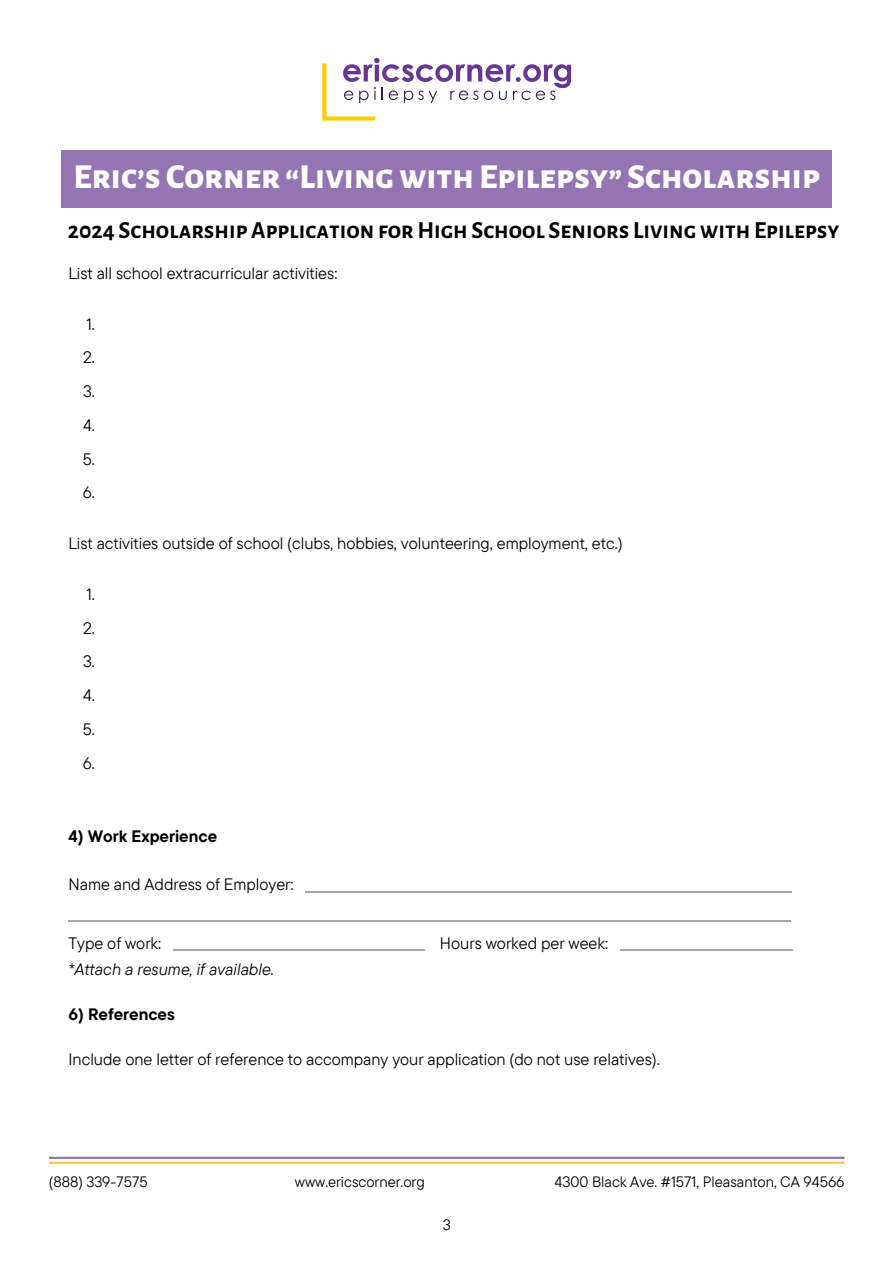
<style>
.page{position:relative;width:893px;height:1264px;background:#fff}
.page>*{position:absolute;margin:0;border:0;box-sizing:border-box;transform-origin:0 0}
.t1{font:800 35.25px "Alegreya Sans SC";color:#fff}
.t2{font:700 24px "Alegreya Sans SC";color:#000}
.t3{font:16.5px/33.8px "TT Commons Pro";color:#000;text-align:justify}
.t4{font:700 16.5px "TT Commons Pro";color:#000}
.t5{font:italic 16.5px "TT Commons Pro";color:#000}
.t6{font:15px "TT Commons Pro";color:#000}
</style>
<div class="page">
<div style="left:62px;top:150px;width:769px;height:58px;background:#9574b4"></div>
<svg style="left:322px;top:58px;width:249px;height:63px"></svg>
<hr style="left:305px;top:891px;width:487px;height:1px;background:#a6a6a6">
<hr style="left:68px;top:920px;width:722px;height:1px;background:#a6a6a6">
<hr style="left:173px;top:949px;width:251px;height:1px;background:#a6a6a6">
<hr style="left:619px;top:949px;width:173px;height:1px;background:#a6a6a6">
<hr style="left:49px;top:1156px;width:795px;height:2px;background:#9574b4">
<hr style="left:49px;top:1161px;width:795px;height:2px;background:#facc48">
<h1 class="t1" style="left:73px;top:150px;width:748px">Eric’s Corner “Living with Epilepsy” Scholarship</h1>
<h2 class="t2" style="left:68px;top:212px;width:773px">2024 Scholarship Application for High School Seniors Living with Epilepsy</h2>
<p class="t3" style="left:68px;top:256px;width:270px">List all school extracurricular activities:</p>
<p class="t3" style="left:83px;top:307px;width:14px">1.<br>2.<br>3.<br>4.<br>5.<br>6.</p>
<p class="t3" style="left:68px;top:526px;width:555px">List activities outside of school (clubs, hobbies, volunteering, employment, etc.)</p>
<p class="t3" style="left:83px;top:577px;width:14px">1.<br>2.<br>3.<br>4.<br>5.<br>6.</p>
<p class="t4" style="left:68px;top:823px;width:150px">4) Work Experience</p>
<p class="t3" style="left:68px;top:867px;width:227px">Name and Address of Employer:</p>
<p class="t3" style="left:68px;top:926px;width:94px">Type of work:</p>
<p class="t3" style="left:440px;top:926px;width:169px">Hours worked per week:</p>
<p class="t5" style="left:68px;top:957px;width:207px">*Attach a resume, if available.</p>
<p class="t4" style="left:68px;top:1001px;width:108px">6) References</p>
<p class="t3" style="left:68px;top:1041px;width:593px">Include one letter of reference to accompany your application (do not use relatives).</p>
<p class="t6" style="left:49px;top:1171px;width:100px">(888) 339-7575</p>
<p class="t6" style="left:554px;top:1171px;width:291px">4300 Black Ave. #1571, Pleasanton, CA 94566</p>
<p class="t6" style="left:295px;top:1171px;width:131px">www.ericscorner.org</p>
<p class="t6" style="left:442px;top:1213px;width:9px">3</p>
</div>
